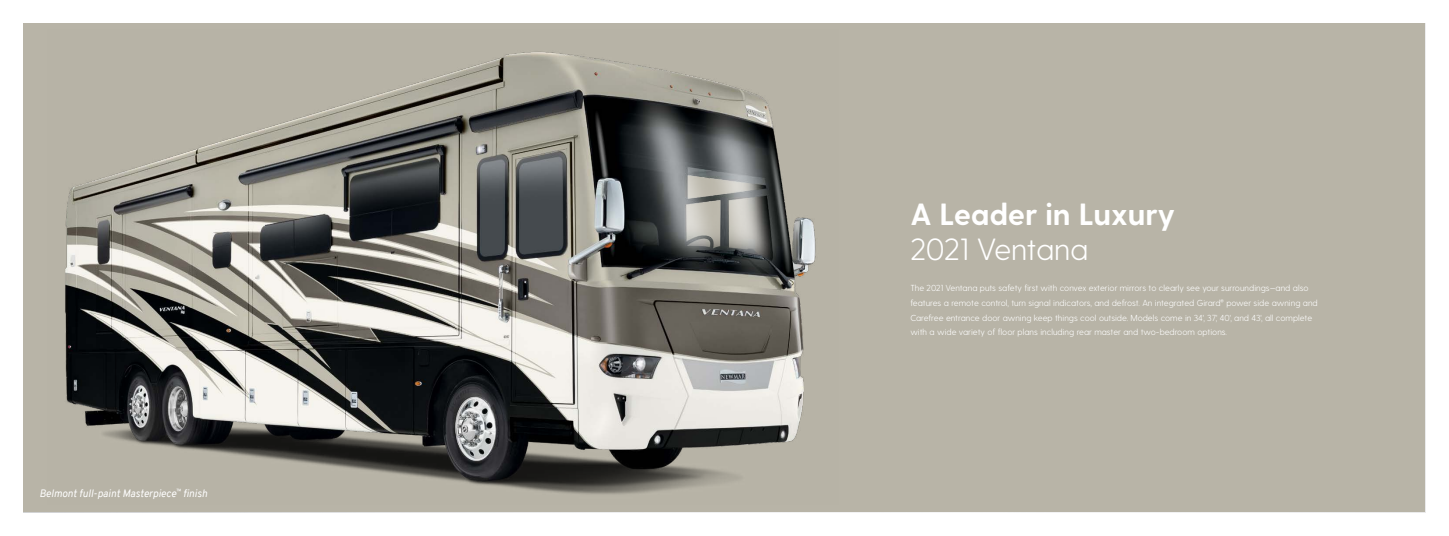
<style>
.page{position:relative;width:1449px;height:536px;background:#fff}
.page>*{position:absolute;margin:0;border:0;box-sizing:border-box;transform-origin:0 0}
.t1{font:700 30.62px "Greycliff CF";letter-spacing:-.01em;color:#fff}
.t2{font:300 30.62px "Greycliff CF";letter-spacing:-.01em;color:#fff}
.t3{font:italic 10.5px "Overpass";color:#fff}
.t4{font:300 8.75px/14.9px "Greycliff CF";color:#fff}
</style>
<div class="page">
<div style="left:24px;top:24px;width:1401px;height:488px;background:#b8b4a7"></div>
<img style="left:65px;top:51px;width:751px;height:443px">
<p class="t3" style="left:39px;top:485px;width:169px">Belmont full-paint Masterpiece<sup>™</sup> finish</p>
<h1 class="t1" style="left:910px;top:196px;width:266px">A Leader in Luxury</h1>
<h1 class="t2" style="left:910px;top:231px;width:180px">2021 Ventana</h1>
<p class="t4" style="left:910px;top:280px;width:409px">The 2021 Ventana puts safety first with convex exterior mirrors to clearly see your surroundings—and also features a remote control, turn signal indicators, and defrost. An integrated Girard<sup>®</sup> power side awning and Carefree entrance door awning keep things cool outside. Models come in 34', 37', 40', and 43', all complete with a wide variety of floor plans including rear master and two-bedroom options.</p>
</div>
